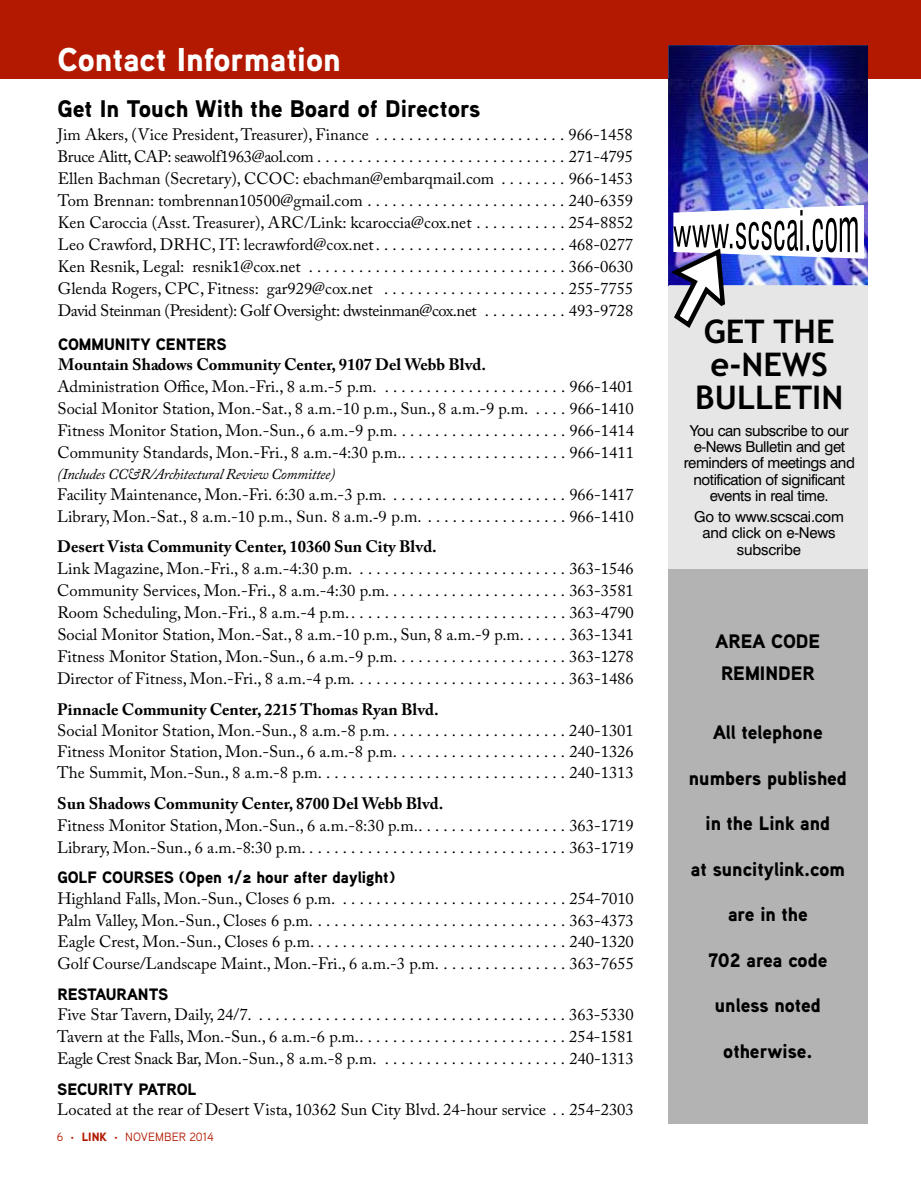
<style>
.page{position:relative;width:921px;height:1190px;background:#fff}
.page>*{position:absolute;margin:0;border:0;box-sizing:border-box;transform-origin:0 0}
.t1{font:33px "Aaux Pro Black OSF";color:#fff}
.t2{font:700 32.7px/32.7px "Trebuchet MS";color:#000;text-align:center}
.t3{font:24px "Aaux Pro Black OSF";color:#000}
.t4{font:900 19.5px/31.5px "Aaux Pro";color:#000}
.t5{font:16.5px/21.9px "Adobe Caslon Pro";color:#000;text-align:justify}
.t6{font:700 16.5px "Adobe Caslon Pro";color:#000}
.t7{font:16.5px "Aaux Pro Black OSF";color:#000}
.t8{font:15px/16.2px "Swiss 721 BT";letter-spacing:-.025em;color:#000;text-align:center}
.t9{font:italic 15px "Adobe Caslon Pro";letter-spacing:-.025em;color:#000}
.t10{font:12px "Aaux Pro Regular OSF";color:#b21900}
.s1{font-family:"Caslon 540 BT"}
.s2{font-family:"Aaux Pro"}
.s3{font-family:"Aaux Pro Black OSF"}
</style>
<div class="page">
<div style="left:0;top:0;width:920px;height:78px;background:#b21900"></div>
<div style="left:668px;top:569px;width:199px;height:554px;background:#b3b3b3"></div>
<div style="left:668px;top:45px;width:199px;height:524px;background:#e6e6e6"></div>
<img style="left:668px;top:45px;width:199px;height:240px">
<img style="left:668px;top:205px;width:195px;height:123px">
<h1 class="t1" style="left:57px;top:39px;width:285px">Contact Information</h1>
<h3 class="t3" style="left:57px;top:94px;width:424px">Get In Touch With the Board of Directors</h3>
<p class="t5" style="left:57px;top:126px;width:577px">Jim Akers, (Vice President, Treasurer), Finance . . . . . . . . . . . . . . . . . . . . . . . 966-1458<br>Bruce Alitt, CAP: seawolf1963@aol.com . . . . . . . . . . . . . . . . . . . . . . . . . . . . . . 271-4795<br>Ellen Bachman (Secretary), CCOC: ebachman@embarqmail.com . . . . . . . . 966-1453<br>Tom Brennan: tombrennan10500@gmail.com . . . . . . . . . . . . . . . . . . . . . . . . 240-6359<br>Ken Caroccia (Asst. Treasurer), ARC/Link: kcaroccia@cox.net . . . . . . . . . . . 254-8852<br>Leo Crawford, DRHC, IT: lecrawford@cox.net. . . . . . . . . . . . . . . . . . . . . . . 468-0277<br>Ken Resnik, Legal: resnik1@cox.net . . . . . . . . . . . . . . . . . . . . . . . . . . . . . . . 366-0630<br>Glenda Rogers, CPC, Fitness: gar929@cox.net . . . . . . . . . . . . . . . . . . . . . . 255-7755<br>David Steinman (President): Golf Oversight: dwsteinman@cox.net . . . . . . . . . . 493-9728</p>
<p class="t7" style="left:58px;top:334px;width:170px">COMMUNITY CENTERS</p>
<p class="t6" style="left:58px;top:358px;width:429px">Mountain Shadows Community Center, 9107 Del Webb Blvd.</p>
<p class="t5" style="left:57px;top:377px;width:578px">Administration Office, Mon.-Fri., 8 a.m.-5 p.m. . . . . . . . . . . . . . . . . . . . . . . 966-1401<br>Social Monitor Station, Mon.-Sat., 8 a.m.-10 p.m., Sun., 8 a.m.-9 p.m. . . . . 966-1410<br>Fitness Monitor Station, Mon.-Sun., 6 a.m.-9 p.m. . . . . . . . . . . . . . . . . . . . . 966-1414<br>Community Standards, Mon.-Fri., 8 a.m.-4:30 p.m.. . . . . . . . . . . . . . . . . . . . 966-1411</p>
<p class="t9" style="left:57px;top:467px;width:279px">(Includes CC&amp;R/Architectural Review Committee)</p>
<p class="t5" style="left:57px;top:485px;width:577px">Facility Maintenance, Mon.-Fri. 6:30 a.m.-3 p.m. . . . . . . . . . . . . . . . . . . . . . 966-1417<br>Library, Mon.-Sat., 8 a.m.-10 p.m.<span class="s1">, Sun. 8 a.m.-9 p.m. . . . . . . . . . . . . . . . . .</span> 966-1410</p>
<p class="t6" style="left:57px;top:540px;width:381px">Desert Vista Community Center, 10360 Sun City Blvd.</p>
<p class="t5" style="left:57px;top:559px;width:578px">Link Magazine, Mon.-Fri., 8 a.m.-4:30 p.m. . . . . . . . . . . . . . . . . . . . . . . . . . 363-1546<br>Community Services, Mon.-Fri., 8 a.m.-4:30 p.m. . . . . . . . . . . . . . . . . . . . . . 363-3581<br>Room Scheduling, Mon.-Fri., 8 a.m.-4 p.m.. . . . . . . . . . . . . . . . . . . . . . . . . . 363-4790<br>Social Monitor Station, Mon.-Sat., 8 a.m.-10 p.m., Sun, 8 a.m.-9 p.m. . . . . . 363-1341<br>Fitness Monitor Station, Mon.-Sun., 6 a.m.-9 p.m. . . . . . . . . . . . . . . . . . . . . 363-1278<br>Director of Fitness, Mon.-Fri., 8 a.m.-4 p.m. . . . . . . . . . . . . . . . . . . . . . . . . . 363-1486</p>
<p class="t6" style="left:57px;top:703px;width:383px">Pinnacle Community Center, 2215 Thomas Ryan Blvd.</p>
<p class="t5" style="left:57px;top:721px;width:578px;line-height:21px">Social Monitor Station, Mon.-Sun., 8 a.m.-8 p.m. . . . . . . . . . . . . . . . . . . . . . 240-1301<br>Fitness Monitor Station, Mon.-Sun., 6 a.m.-8 p.m. . . . . . . . . . . . . . . . . . . . . 240-1326<br>The Summit, Mon.-Sun., 8 a.m.-8 p.m. . . . . . . . . . . . . . . . . . . . . . . . . . . . . . 240-1313</p>
<p class="t6" style="left:57px;top:797px;width:387px">Sun Shadows Community Center, 8700 Del Webb Blvd.</p>
<p class="t5" style="left:57px;top:816px;width:578px">Fitness Monitor Station, Mon.-Sun., 6 a.m.-8:30 p.m.. . . . . . . . . . . . . . . . . . 363-1719<br>Library, Mon.-Sun., 6 a.m.-8:30 p.m. . . . . . . . . . . . . . . . . . . . . . . . . . . . . . . . 363-1719</p>
<p class="t7" style="left:57px;top:867px;width:339px">GOLF COURSES (Open 1/2 hour after daylight)</p>
<p class="t5" style="left:57px;top:889px;width:578px">Highland Falls, Mon.-Sun., Closes 6 p.m. . . . . . . . . . . . . . . . . . . . . . . . . . . . 254-7010<br>Palm Valley, Mon.-Sun., Closes 6 p.m. . . . . . . . . . . . . . . . . . . . . . . . . . . . . . . 363-4373<br>Eagle Crest, Mon.-Sun., Closes 6 p.m. . . . . . . . . . . . . . . . . . . . . . . . . . . . . . . 240-1320<br>Golf Course/Landscape Maint., Mon.-Fri., 6 a.m.-3 p.m. . . . . . . . . . . . . . . . 363-7655</p>
<p class="t7" style="left:57px;top:984px;width:112px">RESTAURANTS</p>
<p class="t5" style="left:57px;top:1005px;width:578px">Five Star Tavern, Daily, 24/7. .....................................363-5330<br>Tavern at the Falls, Mon.-Sun., 6 a.m.-6 p.m.. . . . . . . . . . . . . . . . . . . . . . . . . 254-1581<br>Eagle Crest Snack Bar, Mon.-Sun., 8 a.m.-8 p.m. . . . . . . . . . . . . . . . . . . . . . . 240-1313</p>
<p class="t7" style="left:57px;top:1078px;width:141px">SECURITY PATROL</p>
<p class="t5" style="left:57px;top:1100px;width:577px">Located at the rear of Desert Vista, 10362 Sun City Blvd. 24-hour service . . 254-2303</p>
<p class="t10" style="left:57px;top:1129px;width:158px"><span class="s2">6</span> <span class="s3">· LINK ·</span> NOVEMBER <span class="s2">2014</span></p>
<h2 class="t2" style="left:695px;top:318px;width:149px">GET THE e-NEWS<br>BULLETIN</h2>
<p class="t8" style="left:683px;top:424px;width:173px">You can subscribe to our e-News Bulletin and get reminders of meetings and notification of significant events in real time.</p>
<p class="t8" style="left:694px;top:510px;width:151px">Go to www.scscai.com and click on e-News subscribe</p>
<p class="t4" style="left:715px;top:625px;width:106px">AREA CODE<br>REMINDER</p>
<p class="t4" style="left:713px;top:716px;width:111px">All telephone</p>
<p class="t4" style="left:688px;top:761px;width:159px">numbers published</p>
<p class="t4" style="left:705px;top:807px;width:126px">in the Link and</p>
<p class="t4" style="left:690px;top:852px;width:156px">at suncitylink.com</p>
<p class="t4" style="left:727px;top:898px;width:81px">are in the</p>
<p class="t4" style="left:708px;top:943px;width:120px">702 area code</p>
<p class="t4" style="left:714px;top:989px;width:108px">unless noted</p>
<p class="t4" style="left:723px;top:1034px;width:91px">otherwise.</p>
</div>
